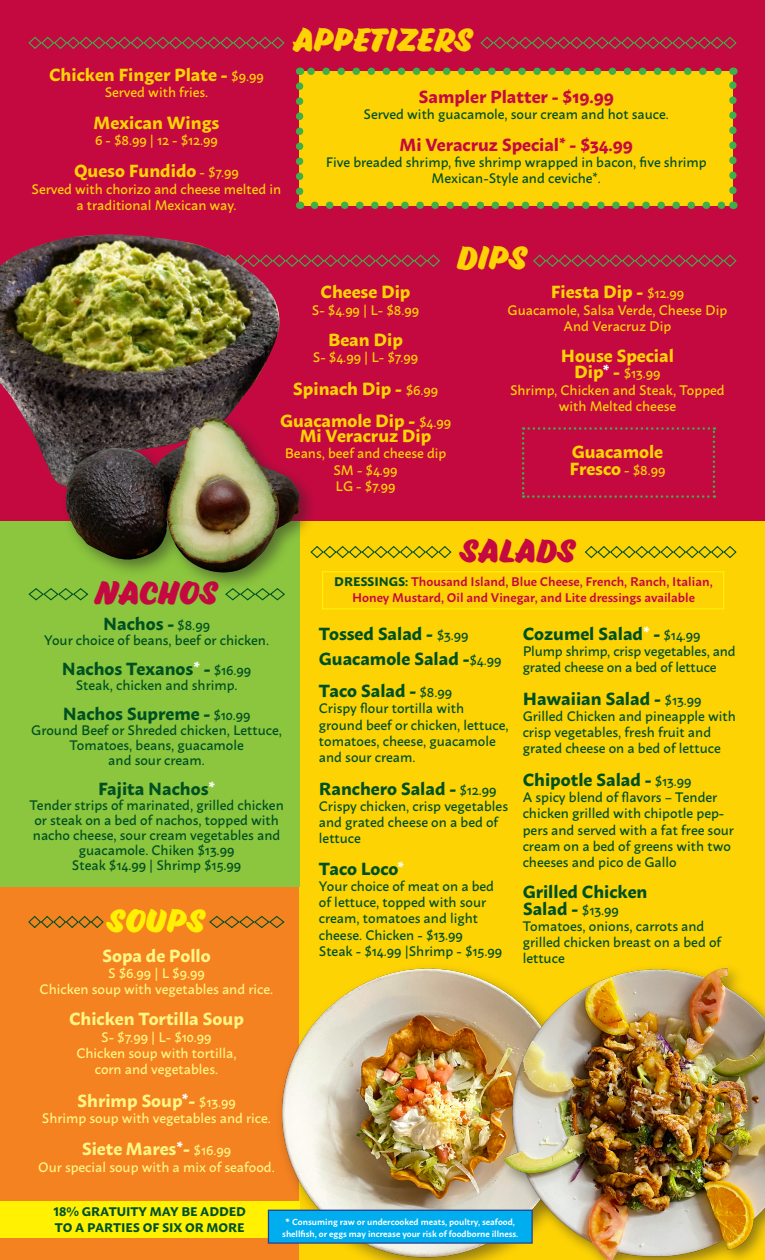
<style>
.page{position:relative;width:765px;height:1260px;background:#fff}
.page>*{position:absolute;margin:0;border:0;box-sizing:border-box;transform-origin:0 0}
.t1{font:30px "Eds Market Bold Slant";letter-spacing:.02em;color:#fed304}
.t2{font:30px "Eds Market Bold Slant";letter-spacing:.035em;color:#c40941}
.t3{font:30px "Eds Market Bold Slant";letter-spacing:.03em;color:#fff101}
.t4{font:700 17.5px "Macho";color:#005122}
.t5{font:700 17.5px "Macho";color:#fed304}
.t6{font:700 17.5px "Macho";color:#fff685}
.t7{font:700 17.5px "Macho";color:#c40941}
.t8{font:500 13.75px/16.2px "Macho";color:#005122}
.t9{font:500 13.75px/16.2px "Macho";color:#fed304;text-align:center}
.t10{font:500 13.75px "Macho";color:#fff685}
.t11{font:600 12.5px/16.2px "Macho";color:#c40941;text-align:center}
.t12{font:700 12.5px/16.2px "Macho";color:#005122}
.t13{font:600 8.75px/11.2px "Macho";color:#fff;text-align:center}
.s1{font-weight:500;font-size:13.75px}
.s2{font-weight:700;font-size:17.5px}
.s3{font-weight:700;font-size:17.5px;color:#fff}
.s4{font-weight:700;color:#005122}
.s5{color:#fff}
.s6{font-weight:700;font-size:11.25px}
</style>
<div class="page">
<div style="left:0;top:0;width:765px;height:522px;background:#c40941"></div>
<div style="left:0;top:535px;width:305px;height:725px;background:#f58220"></div>
<div style="left:300px;top:522px;width:465px;height:738px;background:#fed304"></div>
<div style="left:0;top:522px;width:299px;height:365px;background:#8bc63e"></div>
<div style="left:322px;top:571px;width:402px;height:38px;border:1px solid #fff101"></div>
<div style="left:300px;top:71px;width:433px;height:134px;background:#fed304"></div>
<svg style="left:315px;top:202px;width:410px;height:7px"></svg>
<svg style="left:307px;top:68px;width:411px;height:7px"></svg>
<svg style="left:296px;top:86px;width:7px;height:123px"></svg>
<svg style="left:729px;top:68px;width:8px;height:122px"></svg>
<svg style="left:28px;top:36px;width:257px;height:13px"></svg>
<svg style="left:280px;top:254px;width:160px;height:13px"></svg>
<svg style="left:533px;top:254px;width:204px;height:13px"></svg>
<svg style="left:480px;top:36px;width:257px;height:13px"></svg>
<svg style="left:28px;top:588px;width:61px;height:13px"></svg>
<svg style="left:225px;top:592px;width:60px;height:9px"></svg>
<svg style="left:28px;top:915px;width:76px;height:14px"></svg>
<svg style="left:209px;top:915px;width:76px;height:14px"></svg>
<svg style="left:318px;top:546px;width:134px;height:13px"></svg>
<svg style="left:584px;top:546px;width:153px;height:13px"></svg>
<svg style="left:522px;top:427px;width:193px;height:71px"></svg>
<div style="left:0;top:1201px;width:300px;height:36px;background:#fff101"></div>
<img style="left:270px;top:960px;width:224px;height:300px">
<img style="left:494px;top:968px;width:271px;height:292px">
<img style="left:0;top:235px;width:280px;height:250px">
<div style="left:60px;top:412px;width:258px;height:180px;background:#231f20;opacity:.5"></div>
<img style="left:66px;top:418px;width:235px;height:156px">
<div style="left:268px;top:1210px;width:264px;height:33px;background:#00aeef"></div>
<div style="left:268px;top:1210px;width:265px;height:34px;border:1px solid #253f8e"></div>
<p class="t5" style="left:49px;top:59px;width:216px">Chicken Finger Plate - <span class="s1">$9.99</span></p>
<p class="t9" style="left:105px;top:83px;width:105px">Served with fries.</p>
<p class="t5" style="left:94px;top:107px;width:127px">Mexican Wings</p>
<p class="t9" style="left:95px;top:130px;width:124px">6 - $8.99 | 12 - $12.99</p>
<p class="t5" style="left:74px;top:155px;width:166px">Queso Fundido <span class="s1">- $7.99</span></p>
<p class="t9" style="left:32px;top:179px;width:251px">Served with chorizo and cheese melted in a traditional Mexican way.</p>
<p class="t1" style="left:292px;top:23px;width:184px">APPETIZERS</p>
<p class="t7" style="left:418px;top:81px;width:197px">Sampler Platter - $19.99</p>
<p class="t8" style="left:364px;top:105px;width:307px">Served with guacamole, sour cream and hot sauce.</p>
<p class="t7" style="left:399px;top:129px;width:235px">Mi Veracruz Special* - $34.99</p>
<p class="t8" style="left:326px;top:153px;width:382px;text-align:center">Five breaded shrimp, five shrimp wrapped in bacon, five shrimp<br>Mexican-Style and ceviche*.</p>
<p class="t1" style="left:457px;top:241px;width:74px">DIPS</p>
<p class="t2" style="left:95px;top:576px;width:126px">NACHOS</p>
<p class="t5" style="left:321px;top:276px;width:91px">Cheese Dip</p>
<p class="t9" style="left:312px;top:300px;width:109px">S- $4.99 | L- $8.99</p>
<p class="t5" style="left:328px;top:324px;width:76px">Bean Dip</p>
<p class="t9" style="left:313px;top:348px;width:107px">S- $4.99 | L- $7.99</p>
<p class="t5" style="left:293px;top:373px;width:147px">Spinach Dip - <span class="s1">$6.99</span></p>
<p class="t5" style="left:280px;top:405px;width:173px">Guacamole Dip - <span class="s1">$4.99</span></p>
<p class="t5" style="left:300px;top:420px;width:133px">Mi Veracruz Dip</p>
<p class="t9" style="left:285px;top:444px;width:163px">Beans, beef and cheese dip</p>
<p class="t9" style="left:334px;top:460px;width:66px">SM - $4.99</p>
<p class="t9" style="left:336px;top:477px;width:61px">LG - $7.99</p>
<p class="t5" style="left:551px;top:276px;width:135px">Fiesta Dip - <span class="s1">$12.99</span></p>
<p class="t9" style="left:508px;top:300px;width:221px">Guacamole, Salsa Verde, Cheese Dip<br>And Veracruz Dip</p>
<p class="t5" style="left:561px;top:340px;width:114px">House Special</p>
<p class="t9" style="left:574px;top:364px;width:88px"><span class="s2">Dip</span><span class="s3">*</span> <span class="s2">-</span> $13.99</p>
<p class="t9" style="left:510px;top:380px;width:216px">Shrimp, Chicken and Steak, Topped with Melted cheese</p>
<p class="t5" style="left:572px;top:436px;width:93px">Guacamole</p>
<p class="t5" style="left:569px;top:453px;width:98px">Fresco <span class="s1">- $8.99</span></p>
<p class="t2" style="left:461px;top:534px;width:118px">SALADS</p>
<p class="t11" style="left:334px;top:572px;width:380px"><span class="s4">DRESSINGS:</span> Thousand Island, Blue Cheese, French, Ranch, Italian,<br>Honey Mustard, Oil and Vinegar, and Lite dressings available</p>
<p class="t4" style="left:103px;top:608px;width:108px">Nachos - <span class="s1">$8.99</span></p>
<p class="t8" style="left:44px;top:630px;width:227px">Your choice of beans, beef or chicken.</p>
<p class="t4" style="left:62px;top:653px;width:191px">Nachos Texanos<span class="s5">*</span> - <span class="s1">$16.99</span></p>
<p class="t8" style="left:76px;top:675px;width:163px">Steak, chicken and shrimp.</p>
<p class="t4" style="left:63px;top:698px;width:189px">Nachos Supreme - <span class="s1">$10.99</span></p>
<p class="t8" style="left:31px;top:721px;width:252px;line-height:15px;text-align:center">Ground Beef or Shreded chicken, Lettuce,<br>Tomatoes, beans, guacamole<br>and sour cream.</p>
<p class="t4" style="left:98px;top:773px;width:119px">Fajita Nachos<span class="s5">*</span></p>
<p class="t8" style="left:29px;top:796px;width:256px;line-height:15px;text-align:center">Tender strips of marinated, grilled chicken or steak on a bed of nachos, topped with nacho cheese, sour cream vegetables and guacamole. Chiken $13.99<br>Steak $14.99 | Shrimp $15.99</p>
<p class="t3" style="left:108px;top:904px;width:100px">SOUPS</p>
<p class="t6" style="left:102px;top:940px;width:110px">Sopa de Pollo</p>
<p class="t10" style="left:108px;top:961px;width:98px">S $6.99 | L $9.99</p>
<p class="t10" style="left:40px;top:977px;width:235px">Chicken soup with vegetables and rice.</p>
<p class="t6" style="left:69px;top:1003px;width:176px">Chicken Tortilla Soup</p>
<p class="t10" style="left:101px;top:1025px;width:112px">S- $7.99 | L- $10.99</p>
<p class="t10" style="left:76px;top:1041px;width:162px">Chicken soup with tortilla,</p>
<p class="t10" style="left:95px;top:1057px;width:125px">corn and vegetables.</p>
<p class="t6" style="left:77px;top:1085px;width:160px">Shrimp Soup<span class="s5">*</span>- <span class="s1">$13.99</span></p>
<p class="t10" style="left:42px;top:1106px;width:231px">Shrimp soup with vegetables and rice.</p>
<p class="t6" style="left:82px;top:1133px;width:151px">Siete Mares<span class="s5">*</span>- <span class="s1">$16.99</span></p>
<p class="t10" style="left:38px;top:1155px;width:238px">Our special soup with a mix of seafood.</p>
<p class="t4" style="left:319px;top:618px;width:151px">Tossed Salad - <span class="s1">$3.99</span></p>
<p class="t4" style="left:319px;top:643px;width:184px">Guacamole Salad -<span class="s1">$4.99</span></p>
<p class="t4" style="left:319px;top:675px;width:135px">Taco Salad - <span class="s1">$8.99</span></p>
<p class="t8" style="left:319px;top:699px;width:191px">Crispy flour tortilla with ground beef or chicken, lettuce, tomatoes, cheese, guacamole and sour cream.</p>
<p class="t4" style="left:319px;top:773px;width:179px">Ranchero Salad - <span class="s1">$12.99</span></p>
<p class="t8" style="left:319px;top:797px;width:191px">Crispy chicken, crisp vegetables and grated cheese on a bed of lettuce</p>
<p class="t4" style="left:319px;top:853px;width:87px">Taco Loco<span class="s5">*</span></p>
<p class="t8" style="left:319px;top:877px;width:177px">Your choice of meat on a bed of lettuce, topped with sour cream, tomatoes and light cheese. Chicken - $13.99</p>
<p class="t8" style="left:319px;top:942px;width:185px">Steak - $14.99 |Shrimp - $15.99</p>
<p class="t4" style="left:523px;top:618px;width:179px">Cozumel Salad<span class="s5">*</span> - <span class="s1">$14.99</span></p>
<p class="t8" style="left:523px;top:642px;width:214px">Plump shrimp, crisp vegetables, and grated cheese on a bed of lettuce</p>
<p class="t4" style="left:523px;top:683px;width:180px">Hawaiian Salad - <span class="s1">$13.99</span></p>
<p class="t8" style="left:523px;top:707px;width:215px">Grilled Chicken and pineapple with crisp vegetables, fresh fruit and grated cheese on a bed of lettuce</p>
<p class="t4" style="left:523px;top:764px;width:170px">Chipotle Salad - <span class="s1">$13.99</span></p>
<p class="t8" style="left:523px;top:788px;width:213px">A spicy blend of flavors – Tender chicken grilled with chipotle pep&shy;pers and served with a fat free sour cream on a bed of greens with two cheeses and pico de Gallo</p>
<p class="t4" style="left:523px;top:876px;width:126px">Grilled Chicken</p>
<p class="t4" style="left:523px;top:893px;width:97px">Salad - <span class="s1">$13.99</span></p>
<p class="t8" style="left:523px;top:917px;width:200px">Tomatoes, onions, carrots and grilled chicken breast on a bed of lettuce</p>
<p class="t12" style="left:54px;top:1202px;width:194px">18% GRATUITY MAY BE ADDED<br>TO A PARTIES OF SIX OR MORE</p>
<p class="t13" style="left:282px;top:1216px;width:238px"><span class="s6">*</span> Consuming raw or undercooked meats, poultry, seafood, shellfish, or eggs may increase your risk of foodborne illness.</p>
</div>
